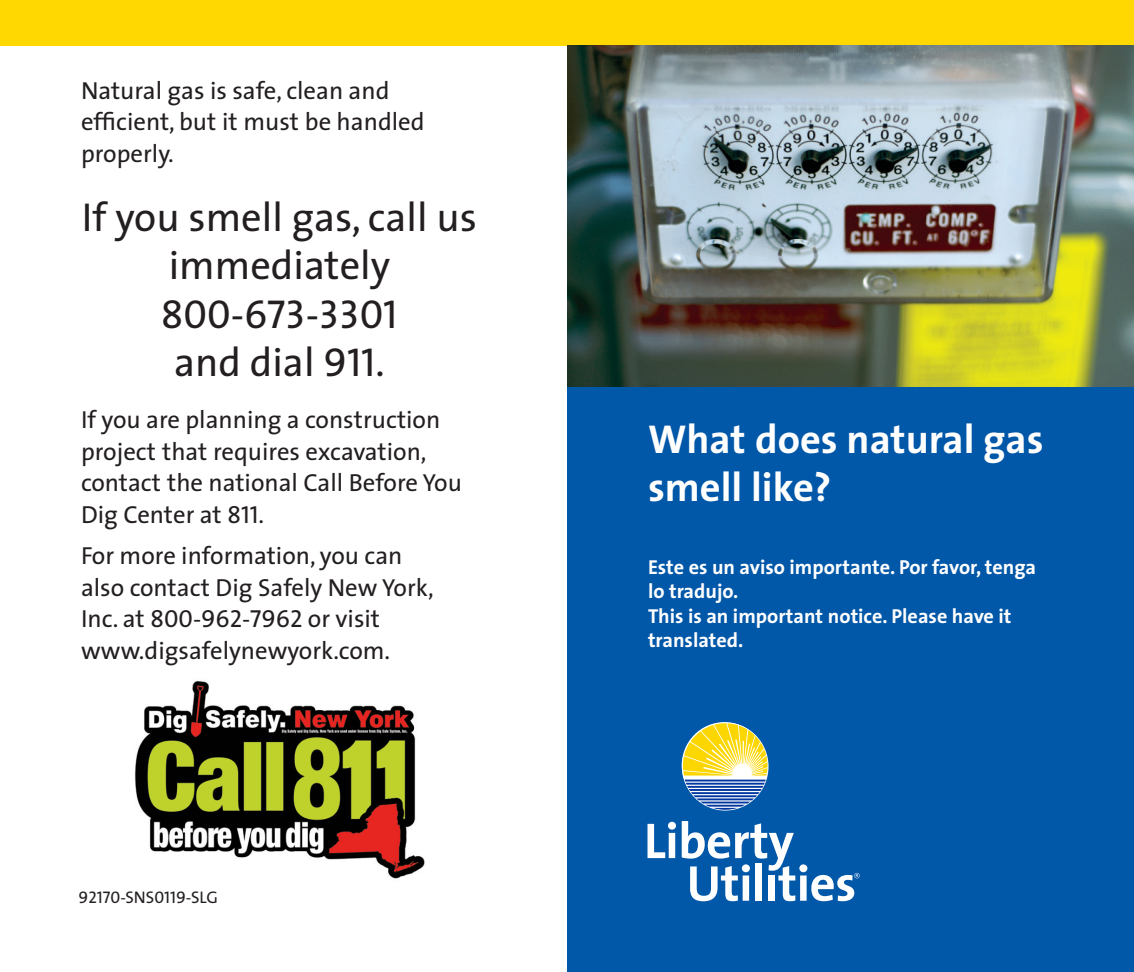
<style>
.page{position:relative;width:1134px;height:972px;background:#fff}
.page>*{position:absolute;margin:0;border:0;box-sizing:border-box;transform-origin:0 0}
.t1{font:40.5px/48.6px "The Sans";color:#231f20;text-align:center}
.t2{font:700 40.5px/48.6px "The Sans";color:#fff}
.t3{font:40.5px "The Sans Caps";color:#231f20}
.Text{font:24.75px/31.5px "The Sans";color:#231f20}
.t4{font:700 20.25px/24.3px "The Sans";color:#fff}
.t5{font:16.88px "The Sans Caps";color:#231f20}
.s1{font-family:"The Sans Caps"}
</style>
<div class="page">
<div style="left:0;top:0;width:1134px;height:45px;background:#ffd801"></div>
<div style="left:567px;top:373px;width:567px;height:599px;background:#0157a8"></div>
<img style="left:567px;top:45px;width:567px;height:342px">
<svg style="left:648px;top:822px;width:28px;height:36px"></svg>
<svg style="left:682px;top:821px;width:178px;height:80px"></svg>
<svg style="left:683px;top:723px;width:85px;height:87px"></svg>
<img style="left:135px;top:680px;width:290px;height:199px">
<p class="Text" style="left:81px;top:74px;width:345px">Natural gas is safe, clean and efficient, but it must be handled properly.</p>
<p class="t1" style="left:82px;top:191px;width:397px">If you smell gas, call us immediately</p>
<p class="t3" style="left:161px;top:280px;width:238px">800-673-3301</p>
<p class="t1" style="left:174px;top:337px;width:212px">and dial <span class="s1">911</span>.</p>
<p class="Text" style="left:81px;top:403px;width:382px">If you are planning a construction project that requires excavation, contact the national Call Before You<br>Dig Center at <span class="s1">811</span>.</p>
<p class="Text" style="left:81px;top:539px;width:354px">For more information, you can also contact Dig Safely New York,<br>Inc. at <span class="s1">800-962-7962</span> or visit www.digsafelynewyork.com.</p>
<p class="t5" style="left:79px;top:883px;width:141px">92170-SNS0119-SLG</p>
<p class="t2" style="left:648px;top:414px;width:397px">What does natural gas smell like?</p>
<p class="t4" style="left:648px;top:555px;width:390px">Este es un aviso importante. Por favor, tenga lo tradujo.</p>
<p class="t4" style="left:648px;top:603px;width:365px">This is an important notice. Please have it translated.</p>
</div>
